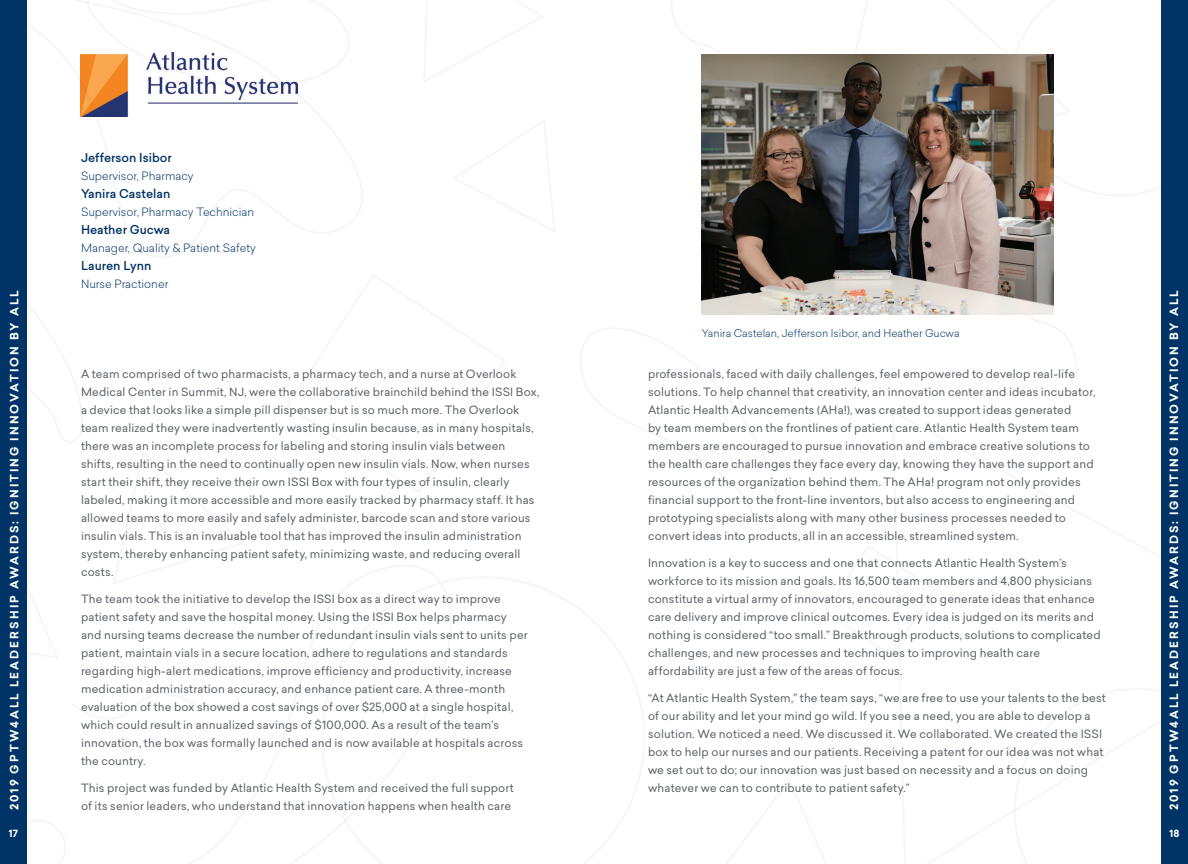
<style>
.page{position:relative;width:1188px;height:864px;background:#fff}
.page>*{position:absolute;margin:0;border:0;box-sizing:border-box;transform-origin:0 0}
.t1{font:500 12px "Sailec";color:#036}
.Body{font:11.25px/18px "Sailec";letter-spacing:.015em;color:#5c6066}
.t2{font:700 11.25px "Sailec";letter-spacing:.185em;color:#fff}
.t3{font:300 11.25px "Sailec";color:#036}
.t4{font:300 10.5px "Sailec";color:#036}
.t5{font:700 9.75px "Sailec";color:#fff}
</style>
<div class="page">
<svg style="left:27px;top:820px;width:39px;height:43px"></svg>
<svg style="left:825px;top:546px;width:66px;height:109px"></svg>
<svg style="left:287px;top:275px;width:217px;height:217px"></svg>
<svg style="left:581px;top:301px;width:196px;height:230px"></svg>
<svg style="left:27px;top:304px;width:55px;height:139px"></svg>
<svg style="left:27px;top:0;width:335px;height:257px"></svg>
<svg style="left:113px;top:452px;width:130px;height:131px"></svg>
<svg style="left:27px;top:586px;width:30px;height:71px"></svg>
<svg style="left:454px;top:121px;width:101px;height:110px"></svg>
<svg style="left:727px;top:779px;width:99px;height:85px"></svg>
<svg style="left:424px;top:0;width:119px;height:82px"></svg>
<svg style="left:1015px;top:0;width:146px;height:196px"></svg>
<svg style="left:322px;top:576px;width:322px;height:288px"></svg>
<svg style="left:72px;top:694px;width:124px;height:25px"></svg>
<svg style="left:671px;top:0;width:50px;height:100px"></svg>
<svg style="left:1027px;top:266px;width:50px;height:111px"></svg>
<svg style="left:891px;top:412px;width:269px;height:452px"></svg>
<div style="left:0;top:0;width:27px;height:864px;background:#036"></div>
<div style="left:1161px;top:0;width:27px;height:864px;background:#036"></div>
<img style="left:81px;top:52px;width:217px;height:65px">
<img style="left:702px;top:54px;width:351px;height:261px">
<p class="t1" style="left:81px;top:149px;width:92px">Jefferson Isibor</p>
<p class="t3" style="left:81px;top:168px;width:114px">Supervisor, Pharmacy</p>
<p class="t1" style="left:81px;top:185px;width:91px">Yanira Castelan</p>
<p class="t3" style="left:81px;top:204px;width:175px">Supervisor, Pharmacy Technician</p>
<p class="t1" style="left:81px;top:221px;width:91px">Heather Gucwa</p>
<p class="t3" style="left:81px;top:240px;width:177px">Manager, Quality &amp; Patient Safety</p>
<p class="t1" style="left:81px;top:257px;width:72px">Lauren Lynn</p>
<p class="t3" style="left:81px;top:276px;width:89px">Nurse Practioner</p>
<p class="t2" style="left:6px;top:810px;width:521px;rotate:-90deg">2019 GPTW4ALL LEADERSHIP AWARDS: IGNITING INNOVATION BY ALL</p>
<p class="t2" style="left:1166px;top:810px;width:521px;rotate:-90deg">2019 GPTW4ALL LEADERSHIP AWARDS: IGNITING INNOVATION BY ALL</p>
<p class="t4" style="left:702px;top:326px;width:259px">Yanira Castelan, Jefferson Isibor, and Heather Gucwa</p>
<p class="Body" style="left:81px;top:365px;width:460px">A team comprised of two pharmacists, a pharmacy tech, and a nurse at Overlook Medical Center in Summit, NJ, were the collaborative brainchild behind the ISSI Box, a device that looks like a simple pill dispenser but is so much more. The Overlook team realized they were inadvertently wasting insulin because, as in many hospitals, there was an incomplete process for labeling and storing insulin vials between shifts, resulting in the need to continually open new insulin vials. Now, when nurses start their shift, they receive their own ISSI Box with four types of insulin, clearly labeled, making it more accessible and more easily tracked by pharmacy staff. It has allowed teams to more easily and safely administer, barcode scan and store various insulin vials. This is an invaluable tool that has improved the insulin administration system, thereby enhancing patient safety, minimizing waste, and reducing overall costs.</p>
<p class="Body" style="left:81px;top:590px;width:448px">The team took the initiative to develop the ISSI box as a direct way to improve patient safety and save the hospital money. Using the ISSI Box helps pharmacy and nursing teams decrease the number of redundant insulin vials sent to units per patient, maintain vials in a secure location, adhere to regulations and standards regarding high-alert medications, improve efficiency and productivity, increase medication administration accuracy, and enhance patient care. A three-month evaluation of the box showed a cost savings of over $25,000 at a single hospital, which could result in annualized savings of $100,000. As a result of the team’s innovation, the box was formally launched and is now available at hospitals across the country.</p>
<p class="Body" style="left:81px;top:779px;width:434px">This project was funded by Atlantic Health System and received the full support of its senior leaders, who understand that innovation happens when health care</p>
<p class="Body" style="left:648px;top:365px;width:449px">professionals, faced with daily challenges, feel empowered to develop real-life solutions. To help channel that creativity, an innovation center and ideas incubator, Atlantic Health Advancements (AHa!), was created to support ideas generated<br>by team members on the frontlines of patient care. Atlantic Health System team members are encouraged to pursue innovation and embrace creative solutions to the health care challenges they face every day, knowing they have the support and resources of the organization behind them. The AHa! program not only provides financial support to the front-line inventors, but also access to engineering and prototyping specialists along with many other business processes needed to convert ideas into products, all in an accessible, streamlined system.</p>
<p class="Body" style="left:648px;top:554px;width:454px">Innovation is a key to success and one that connects Atlantic Health System’s workforce to its mission and goals. Its 16,500 team members and 4,800 physicians constitute a virtual army of innovators, encouraged to generate ideas that enhance care delivery and improve clinical outcomes. Every idea is judged on its merits and nothing is considered “too small.” Breakthrough products, solutions to complicated challenges, and new processes and techniques to improving health care affordability are just a few of the areas of focus.</p>
<p class="Body" style="left:648px;top:689px;width:459px">“At Atlantic Health System,” the team says, “we are free to use your talents to the best of our ability and let your mind go wild. If you see a need, you are able to develop a solution. We noticed a need. We discussed it. We collaborated. We created the ISSI box to help our nurses and our patients. Receiving a patent for our idea was not what we set out to do; our innovation was just based on necessity and a focus on doing whatever we can to contribute to patient safety.”</p>
<p class="t5" style="left:9px;top:827px;width:11px">17</p>
<p class="t5" style="left:1169px;top:827px;width:12px">18</p>
</div>
